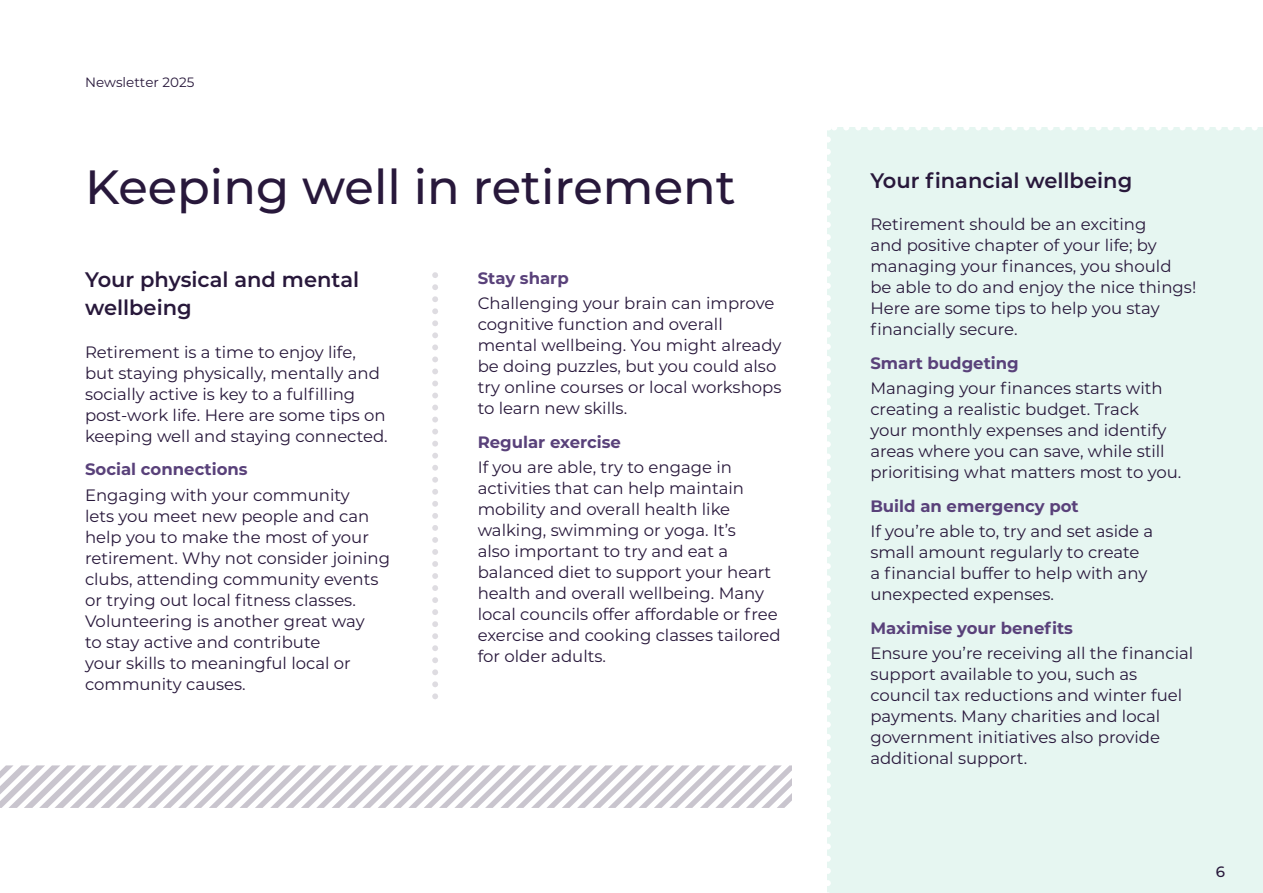
<style>
.page{position:relative;width:1263px;height:893px;background:#fff}
.page>*{position:absolute;margin:0;border:0;box-sizing:border-box;transform-origin:0 0}
.Page_Header{font:500 48px "Montserrat";color:#28183b}
.Sub_Heading{font:600 21px/28.5px "Montserrat";color:#28183b}
.Text{font:16.5px/21px "Montserrat";color:#28183b}
.SubSub{font:700 16.5px "Montserrat";color:#59417a}
.t1{font:500 15px "Montserrat";color:#28183b}
.t2{font:13.5px "Montserrat";color:#28183b}
.s1{font-family:"Montserrat Alternates"}
</style>
<div class="page">
<div style="left:828px;top:127px;width:435px;height:766px;background:#e6f6f1"></div>
<svg style="left:827px;top:140px;width:4px;height:753px"></svg>
<svg style="left:828px;top:127px;width:430px;height:3px"></svg>
<svg style="left:432px;top:275px;width:6px;height:409px"></svg>
<svg style="left:0;top:765px;width:792px;height:43px"></svg>
<p class="t2" style="left:85px;top:73px;width:111px">Newsletter 202<span class="s1">5</span></p>
<p class="Page_Header" style="left:85px;top:153px;width:652px">Keeping well in retirement</p>
<p class="Sub_Heading" style="left:85px;top:264px;width:276px">Your physical and mental wellbeing</p>
<p class="Text" style="left:85px;top:341px;width:304px">Retirement is a time to enjoy life, but staying physically, mentally and socially active is key to a fulfilling post-work life. Here are some tips on keeping well and staying connected.</p>
<p class="SubSub" style="left:85px;top:458px;width:164px">Social connections</p>
<p class="Text" style="left:85px;top:484px;width:307px">Engaging with your community<br>lets you meet new people and can help you to make the most of your retirement. Why not consider joining clubs, attending community events or trying out local fitness classes.<br>Volunteering is another great way<br>to stay active and contribute<br>your skills to meaningful local or community causes.</p>
<p class="SubSub" style="left:478px;top:266px;width:93px">Stay sharp</p>
<p class="Text" style="left:478px;top:292px;width:305px">Challenging your brain can improve cognitive function and overall mental wellbeing. You might already be doing puzzles, but you could also try online courses or local workshops to learn new skills.</p>
<p class="SubSub" style="left:478px;top:430px;width:145px">Regular exercise</p>
<p class="Text" style="left:478px;top:456px;width:305px">If you are able, try to engage in activities that can help maintain mobility and overall health like walking, swimming or yoga. It’s<br>also important to try and eat a balanced diet to support your heart health and overall wellbeing. Many local councils offer affordable or free exercise and cooking classes tailored for older adults.</p>
<p class="Sub_Heading" style="left:870px;top:165px;width:263px">Your financial wellbeing</p>
<p class="Text" style="left:870px;top:213px;width:327px">Retirement should be an exciting<br>and positive chapter of your life; by managing your finances, you should be able to do and enjoy the nice things!<br>Here are some tips to help you stay financially secure.</p>
<p class="SubSub" style="left:870px;top:351px;width:150px">Smart budgeting</p>
<p class="Text" style="left:870px;top:377px;width:312px">Managing your finances starts with creating a realistic budget. Track<br>your monthly expenses and identify areas where you can save, while still prioritising what matters most to you.</p>
<p class="SubSub" style="left:870px;top:494px;width:210px">Build an emergency pot</p>
<p class="Text" style="left:870px;top:520px;width:284px">If you’re able to, try and set aside a small amount regularly to create a financial buffer to help with any unexpected expenses.</p>
<p class="SubSub" style="left:870px;top:616px;width:204px">Maximise your benefits</p>
<p class="Text" style="left:870px;top:642px;width:325px">Ensure you’re receiving all the financial support available to you, such as council tax reductions and winter fuel payments. Many charities and local government initiatives also provide additional support.</p>
<p class="t1" style="left:1216px;top:861px;width:11px">6</p>
</div>
